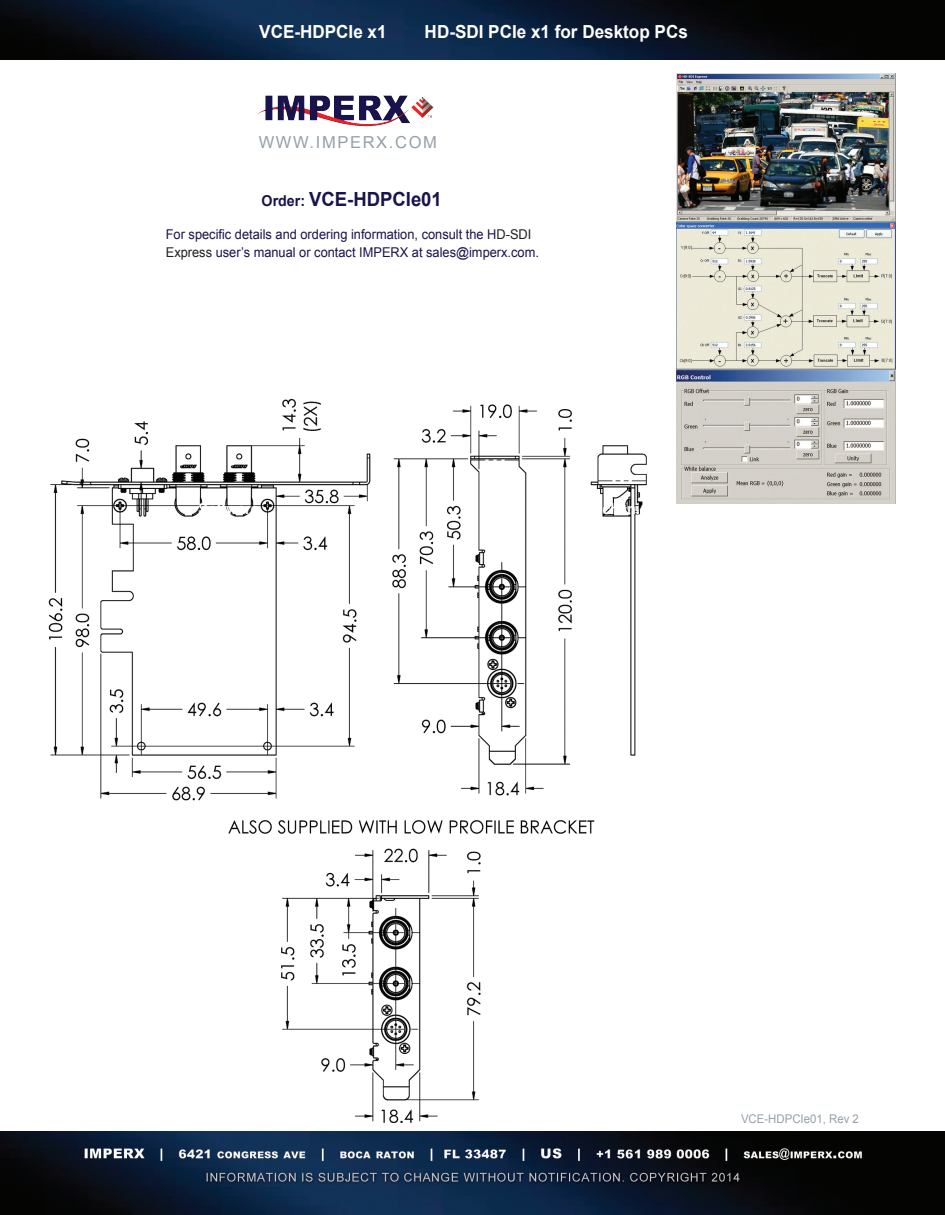
<style>
.page{position:relative;width:945px;height:1215px;background:#fff}
.page>*{position:absolute;margin:0;border:0;box-sizing:border-box;transform-origin:0 0}
.t1{font:700 19.5px "Arial";color:#19134e;scale:.95 1}
.t2{font:700 18px "Arial";color:#fff;scale:.95 1}
.t3{font:16.5px "Arial";letter-spacing:.1em;color:#94a0a9}
.t4{font:700 15px "Arial";color:#fff;scale:.95 1}
.t5{font:13.5px/18px "Arial";color:#19134e;scale:.95 1}
.t6{font:12px "Arial";color:#94a0a9;scale:.95 1}
.s1{font-size:15px}
.s2{color:#231f20}
</style>
<div class="page">
<img style="left:0;top:0;width:945px;height:60px">
<img style="left:48px;top:398px;width:599px;height:725px">
<img style="left:0;top:1132px;width:945px;height:83px">
<img style="left:676px;top:73px;width:219px;height:430px">
<img style="left:257px;top:95px;width:177px;height:32px">
<p class="t2" style="left:259px;top:20px;width:136px">VCE-HDPCIe x1</p>
<p class="t2" style="left:425px;top:20px;width:279px">HD-SDI PCIe x1 for Desktop PCs</p>
<p class="t3" style="left:259px;top:131px;width:180px">WWW.IMPERX.COM</p>
<p class="t1" style="left:262px;top:186px;width:191px"><span class="s1">Order:</span> VCE-HDPCIe01</p>
<p class="t5" style="left:166px;top:225px;width:394px">For specific details and ordering information, consult the H<span class="s2">D-SDI<br>Express</span> user’s manual or contact IMPERX at sales@imperx.com.</p>
<p class="t4" style="left:199px;top:499px;width:65px">Software</p>
<p class="t6" style="left:741px;top:1111px;width:126px">VCE-HDPCIe01, Rev 2</p>
</div>
